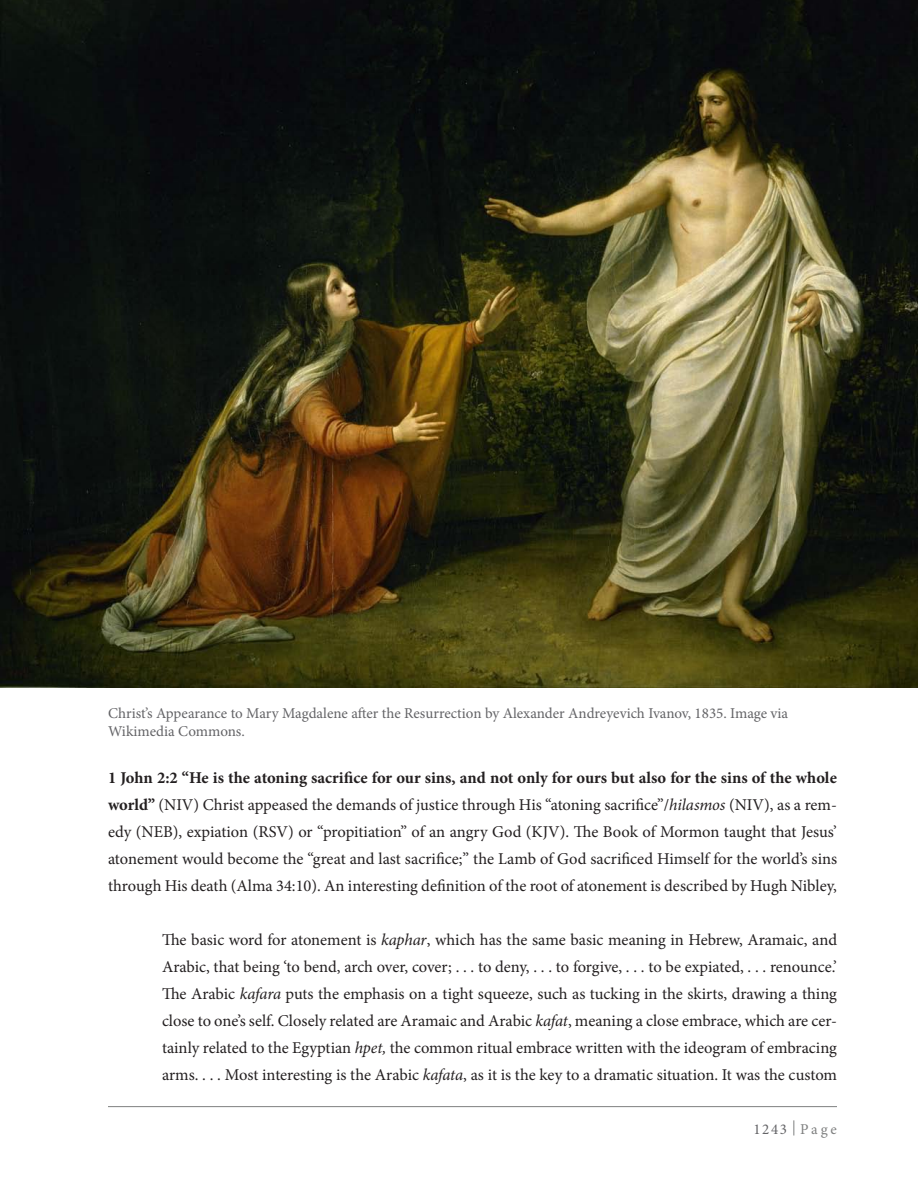
<style>
.page{position:relative;width:918px;height:1188px;background:#fff}
.page>*{position:absolute;margin:0;border:0;box-sizing:border-box;transform-origin:0 0}
.t1{font:16.5px/27px "Minion Pro";letter-spacing:-.005em;color:#231f20;text-align:justify}
.t2{font:15px/18px "Minion Pro";color:#636366}
.t3{font:15px "Minion Pro";letter-spacing:.14em;color:#636366}
.s1{font-weight:700}
.s2{font-style:italic}
.s3{color:#7f8080}
</style>
<div class="page">
<hr style="left:108px;top:1106px;width:729px;height:1px;background:#7f8080">
<svg style="left:794px;top:1120px;width:1px;height:16px"></svg>
<img style="left:0;top:0;width:918px;height:688px">
<p class="t2" style="left:108px;top:705px;width:682px">Christ’s Appearance to Mary Magdalene after the Resurrection by Alexander Andreyevich Ivanov, 1835. Image via<br>Wikimedia Commons.</p>
<p class="t1" style="left:108px;top:764px;width:731px"><span class="s1">1 John 2:2 “He is the atoning sacrifice for our sins, and not only for ours but also for the sins of the whole world”</span> (NIV) Christ appeased the demands of justice through His “atoning sacrifice”/<span class="s2">hilasmos</span> (NIV), as a rem&shy;edy (NEB), expiation (RSV) or “propitiation” of an angry God (KJV). The Book of Mormon taught that Jesus’ atonement would become the “great and last sacrifice;” the Lamb of God sacrificed Himself for the world’s sins through His death (Alma 34:10). An interesting definition of the root of atonement is described by Hugh Nibley,</p>
<p class="t1" style="left:162px;top:926px;width:677px">The basic word for atonement is <span class="s2">kaphar</span>, which has the same basic meaning in Hebrew, Aramaic, and Arabic, that being ‘to bend, arch over, cover; . . . to deny, . . . to forgive, . . . to be expiated, . . . renounce.’ The Arabic <span class="s2">kafara</span> puts the emphasis on a tight squeeze, such as tucking in the skirts, drawing a thing close to one’s self. Closely related are Aramaic and Arabic <span class="s2">kafat</span>, meaning a close embrace, which are cer&shy;tainly related to the Egyptian <span class="s2">hpet,</span> the common ritual embrace written with the ideogram of embracing arms. . . . Most interesting is the Arabic <span class="s2">kafata</span>, as it is the key to a dramatic situation. It was the custom</p>
<p class="t3" style="left:754px;top:1119px;width:85px">1243 <span class="s3">Page</span></p>
</div>
